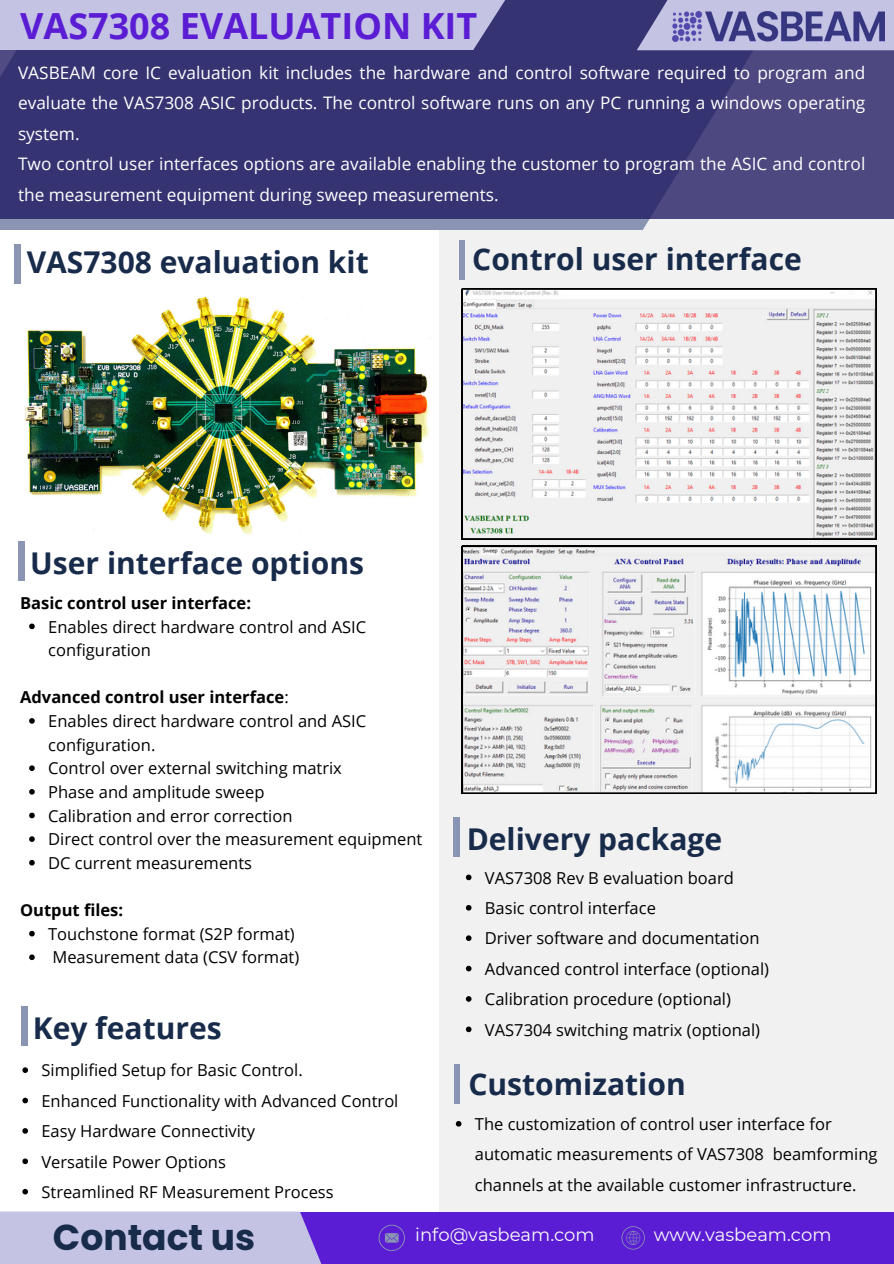
<style>
.page{position:relative;width:894px;height:1264px;background:#fff}
.page>*{position:absolute;margin:0;border:0;box-sizing:border-box;transform-origin:0 0}
.t1{font:700 36px "Open Sans";color:#5a1dd4}
.t2{font:700 36px "Poppins";color:#182b4b}
.t3{font:700 30px "Open Sans";color:#182b4b}
.t4{font:18px "Montserrat";color:#fafafa}
.t5{font:17.25px/30.3px "Open Sans";color:#fff;text-align:justify}
.t6{font:16.5px/30.3px "Open Sans";color:#000}
.t7{font:700 16.5px "Open Sans";color:#000}
.s1{font-weight:400}
</style>
<div class="page">
<div style="left:439px;top:0;width:454px;height:1263px;background:#f1f1f1"></div>
<div style="left:0;top:219px;width:650px;height:11px;background:#8a94b3"></div>
<div style="left:0;top:0;width:893px;height:219px;background:linear-gradient(to right,#2f2d6e,#47427c)"></div>
<div style="left:0;top:0;width:552px;height:50px;background:#c4c3e4"></div>
<div style="left:219px;top:1211px;width:674px;height:52px;background:#5a1dd4"></div>
<svg style="left:0;top:1211px;width:463px;height:52px;fill:#c4c3e4"></svg>
<svg style="left:621px;top:1226px;width:23px;height:23px"></svg>
<svg style="left:378px;top:1224px;width:26px;height:26px"></svg>
<div style="left:636px;top:0;width:257px;height:50px;background:#c4c3e4"></div>
<img style="left:672px;top:11px;width:211px;height:31px">
<div style="left:459px;top:240px;width:5px;height:40px;background:#8a94b3"></div>
<div style="left:15px;top:244px;width:6px;height:40px;background:#8a94b3"></div>
<img style="left:25px;top:297px;width:404px;height:238px">
<div style="left:21px;top:1006px;width:6px;height:39px;background:#8a94b3"></div>
<svg style="left:22px;top:1067px;width:6px;height:5px"></svg>
<svg style="left:22px;top:1097px;width:6px;height:6px"></svg>
<svg style="left:22px;top:1128px;width:6px;height:5px"></svg>
<svg style="left:22px;top:1158px;width:6px;height:6px"></svg>
<svg style="left:22px;top:1188px;width:6px;height:6px"></svg>
<div style="left:453px;top:1064px;width:6px;height:40px;background:#8a94b3"></div>
<svg style="left:455px;top:1121px;width:6px;height:5px"></svg>
<svg style="left:466px;top:874px;width:5px;height:6px"></svg>
<svg style="left:466px;top:905px;width:5px;height:5px"></svg>
<svg style="left:466px;top:935px;width:5px;height:6px"></svg>
<svg style="left:466px;top:965px;width:5px;height:6px"></svg>
<svg style="left:466px;top:996px;width:5px;height:5px"></svg>
<svg style="left:466px;top:1026px;width:5px;height:6px"></svg>
<div style="left:453px;top:816px;width:7px;height:40px;background:#8a94b3"></div>
<div style="left:18px;top:541px;width:6px;height:40px;background:#8a94b3"></div>
<svg style="left:461px;top:289px;width:414px;height:250px"></svg>
<svg style="left:461px;top:546px;width:414px;height:247px"></svg>
<svg style="left:29px;top:623px;width:6px;height:6px"></svg>
<svg style="left:29px;top:718px;width:6px;height:5px"></svg>
<svg style="left:29px;top:765px;width:6px;height:6px"></svg>
<svg style="left:29px;top:789px;width:6px;height:5px"></svg>
<svg style="left:29px;top:812px;width:6px;height:6px"></svg>
<svg style="left:29px;top:836px;width:6px;height:6px"></svg>
<svg style="left:29px;top:860px;width:6px;height:5px"></svg>
<svg style="left:29px;top:930px;width:6px;height:6px"></svg>
<svg style="left:29px;top:954px;width:6px;height:6px"></svg>
<p class="t1" style="left:20px;top:0;width:458px">VAS7308 EVALUATION KIT</p>
<p class="t5" style="left:18px;top:57px;width:848px">VASBEAM core IC evaluation kit includes the hardware and control software required to program and evaluate the VAS7308 ASIC products. The control software runs on any PC running a windows operating system.</p>
<p class="t5" style="left:18px;top:148px;width:848px">Two control user interfaces options are available enabling the customer to program the ASIC and control the measurement equipment during sweep measurements.</p>
<p class="t3" style="left:27px;top:240px;width:343px">VAS7308 evaluation kit</p>
<p class="t3" style="left:472px;top:238px;width:331px">Control user interface</p>
<p class="t3" style="left:30px;top:541px;width:335px">User interface options</p>
<h4 class="t7" style="left:20px;top:591px;width:232px">Basic control user interface:</h4>
<p class="t6" style="left:48px;top:614px;width:319px;line-height:23.7px">Enables direct hardware control and ASIC configuration</p>
<p class="t7" style="left:20px;top:686px;width:270px">Advanced control user interface<span class="s1">:</span></p>
<h3 class="t6" style="left:48px;top:709px;width:319px;line-height:23.7px">Enables direct hardware control and ASIC configuration.</h3>
<p class="t6" style="left:48px;top:752px;width:295px">Control over external switching matrix</p>
<p class="t6" style="left:48px;top:776px;width:218px">Phase and amplitude sweep</p>
<p class="t6" style="left:48px;top:800px;width:246px">Calibration and error correction</p>
<p class="t6" style="left:48px;top:823px;width:375px">Direct control over the measurement equipment</p>
<p class="t6" style="left:48px;top:847px;width:205px">DC current measurements</p>
<h2 class="t7" style="left:20px;top:898px;width:104px">Output files:</h2>
<p class="t6" style="left:48px;top:918px;width:248px">Touchstone format (S2P format)</p>
<p class="t6" style="left:52px;top:941px;width:248px">Measurement data (CSV format)</p>
<p class="t3" style="left:33px;top:1006px;width:190px">Key features</p>
<p class="t6" style="left:41px;top:1054px;width:263px">Simplified Setup for Basic Control.</p>
<h3 class="t6" style="left:41px;top:1085px;width:358px">Enhanced Functionality with Advanced Control</h3>
<p class="t6" style="left:41px;top:1115px;width:215px">Easy Hardware Connectivity</p>
<p class="t6" style="left:41px;top:1145px;width:186px">Versatile Power Options</p>
<h3 class="t6" style="left:41px;top:1176px;width:293px">Streamlined RF Measurement Process</h3>
<h3 class="t3" style="left:466px;top:817px;width:257px">Delivery package</h3>
<p class="t6" style="left:485px;top:862px;width:250px">VAS7308 Rev B evaluation board</p>
<p class="t6" style="left:485px;top:892px;width:172px">Basic control interface</p>
<p class="t6" style="left:485px;top:922px;width:276px">Driver software and documentation</p>
<p class="t6" style="left:485px;top:953px;width:285px">Advanced control interface (optional)</p>
<h3 class="t6" style="left:485px;top:983px;width:247px">Calibration procedure (optional)</h3>
<p class="t6" style="left:485px;top:1013px;width:276px">VAS7304 switching matrix (optional)</p>
<p class="t3" style="left:468px;top:1062px;width:219px">Customization</p>
<p class="t6" style="left:474px;top:1108px;width:404px">The customization of control user interface for automatic measurements of VAS7308 beamforming channels at the available customer infrastructure.</p>
<p class="t2" style="left:53px;top:1211px;width:204px">Contact us</p>
<p class="t4" style="left:415px;top:1223px;width:181px">info@vasbeam.com</p>
<p class="t4" style="left:653px;top:1223px;width:179px">www.vasbeam.com</p>
</div>
